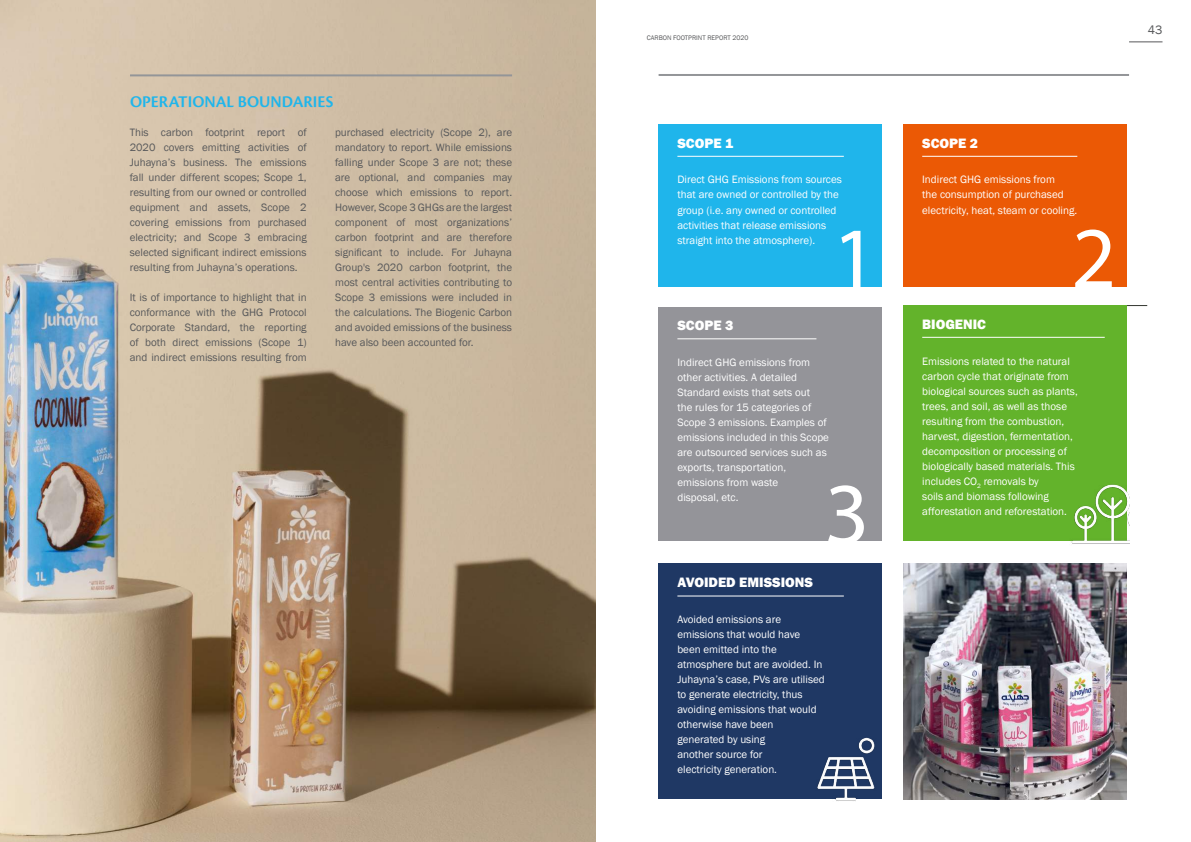
<style>
.page{position:relative;width:1191px;height:842px;background:#fff}
.page>*{position:absolute;margin:0;border:0;box-sizing:border-box;transform-origin:0 0}
.t1{font:88px "Myriad Pro";color:#fff}
.t2{font:600 17px "Cronos Pro";letter-spacing:.005em;color:#1fb5eb}
.t3{font:800 14px "Franklin Gothic";color:#fff}
.t4{font:12.5px "Franklin Gothic";color:#57585a}
.t5{font:11px/15px "Franklin Gothic";color:#fff}
.t6{font:11px/15px "Franklin Gothic";color:#57585a;text-align:justify}
.t7{font:6.8px "Franklin Gothic";color:#57585a}
</style>
<div class="page">
<hr style="left:1129px;top:42px;width:33px;height:1px;background:#57585a">
<img style="left:0;top:0;width:595px;height:842px">
<hr style="left:130px;top:74px;width:382px;height:2px;background:#939598">
<hr style="left:1052px;top:305px;width:95px;height:1px;background:#333630">
<div style="left:658px;top:124px;width:223px;height:162px;background:#1fb5eb"></div>
<div style="left:658px;top:564px;width:223px;height:235px;background:#1f3864"></div>
<div style="left:658px;top:307px;width:223px;height:233px;background:#949499"></div>
<div style="left:903px;top:124px;width:223px;height:162px;background:#eb5905"></div>
<div style="left:904px;top:305px;width:223px;height:235px;background:#63b32b"></div>
<hr style="left:658px;top:74px;width:471px;height:2px;background:#939598">
<hr style="left:677px;top:156px;width:167px;height:1px;background:#fff">
<hr style="left:677px;top:595px;width:167px;height:1px;background:#fff">
<hr style="left:677px;top:338px;width:139px;height:1px;background:#fff">
<hr style="left:922px;top:156px;width:155px;height:1px;background:#fff">
<hr style="left:922px;top:337px;width:182px;height:1px;background:#fff">
<img style="left:1068px;top:484px;width:61px;height:60px">
<img style="left:817px;top:735px;width:65px;height:66px">
<img style="left:903px;top:564px;width:223px;height:235px">
<h2 class="t2" style="left:130px;top:92px;width:205px">OPERATIONAL BOUNDARIES</h2>
<p class="t6" style="left:130px;top:125px;width:178px">This carbon footprint report of 2020 covers emitting activities of Juhayna’s business. The emissions fall under different scopes; Scope 1, resulting from our owned or controlled equipment and assets, Scope 2 covering emissions from purchased electricity; and Scope 3 embracing selected significant indirect emissions resulting from Juhayna’s operations.</p>
<p class="t6" style="left:130px;top:290px;width:178px">It is of importance to highlight that in conformance with the GHG Protocol Corporate Standard, the reporting of both direct emissions (Scope 1) and indirect emissions resulting from</p>
<p class="t6" style="left:335px;top:125px;width:178px">purchased electricity (Scope 2), are mandatory to report. While emissions falling under Scope 3 are not; these are optional, and companies may choose which emissions to report.<br>However, Scope 3 GHGs are the largest component of most organizations’ carbon footprint and are therefore significant to include. For Juhayna Group's 2020 carbon footprint, the most central activities contributing to Scope 3 emissions were included in the calculations. The Biogenic Carbon and avoided emissions of the business have also been accounted for.</p>
<p class="t7" style="left:647px;top:33px;width:103px">CARBON FOOTPRINT REPORT 2020</p>
<p class="t3" style="left:677px;top:134px;width:57px">SCOPE 1</p>
<p class="t5" style="left:677px;top:173px;width:166px">Direct GHG Emissions from sources that are owned or controlled by the group (i.e. any owned or controlled activities that release emissions straight into the atmosphere).</p>
<h1 class="t1" style="left:832px;top:204px;width:47px">1</h1>
<p class="t3" style="left:677px;top:316px;width:57px">SCOPE 3</p>
<p class="t5" style="left:677px;top:355px;width:153px">Indirect GHG emissions from other activities. A detailed<br>Standard exists that sets out<br>the rules for 15 categories of<br>Scope 3 emissions. Examples of emissions included in this Scope are outsourced services such as exports, transportation, emissions from waste<br>disposal, etc.</p>
<h1 class="t1" style="left:824px;top:460px;width:47px">3</h1>
<p class="t3" style="left:677px;top:573px;width:137px">AVOIDED EMISSIONS</p>
<p class="t5" style="left:677px;top:612px;width:149px">Avoided emissions are emissions that would have been emitted into the atmosphere but are avoided. In<br>Juhayna’s case, PVs are utilised to generate electricity, thus avoiding emissions that would otherwise have been<br>generated by using<br>another source for<br>electricity generation.</p>
<p class="t4" style="left:1147px;top:22px;width:16px">43</p>
<p class="t3" style="left:922px;top:134px;width:57px">SCOPE 2</p>
<p class="t5" style="left:922px;top:173px;width:157px">Indirect GHG emissions from<br>the consumption of purchased electricity, heat, steam or cooling.</p>
<p class="t3" style="left:922px;top:315px;width:65px">BIOGENIC</p>
<h1 class="t1" style="left:1071px;top:204px;width:47px">2</h1>
<p class="t5" style="left:922px;top:354px;width:157px">Emissions related to the natural carbon cycle that originate from biological sources such as plants, trees, and soil, as well as those resulting from the combustion, harvest, digestion, fermentation, decomposition or processing of biologically based materials. This includes CO<sub>2</sub> removals by<br>soils and biomass following afforestation and reforestation.</p>
</div>
